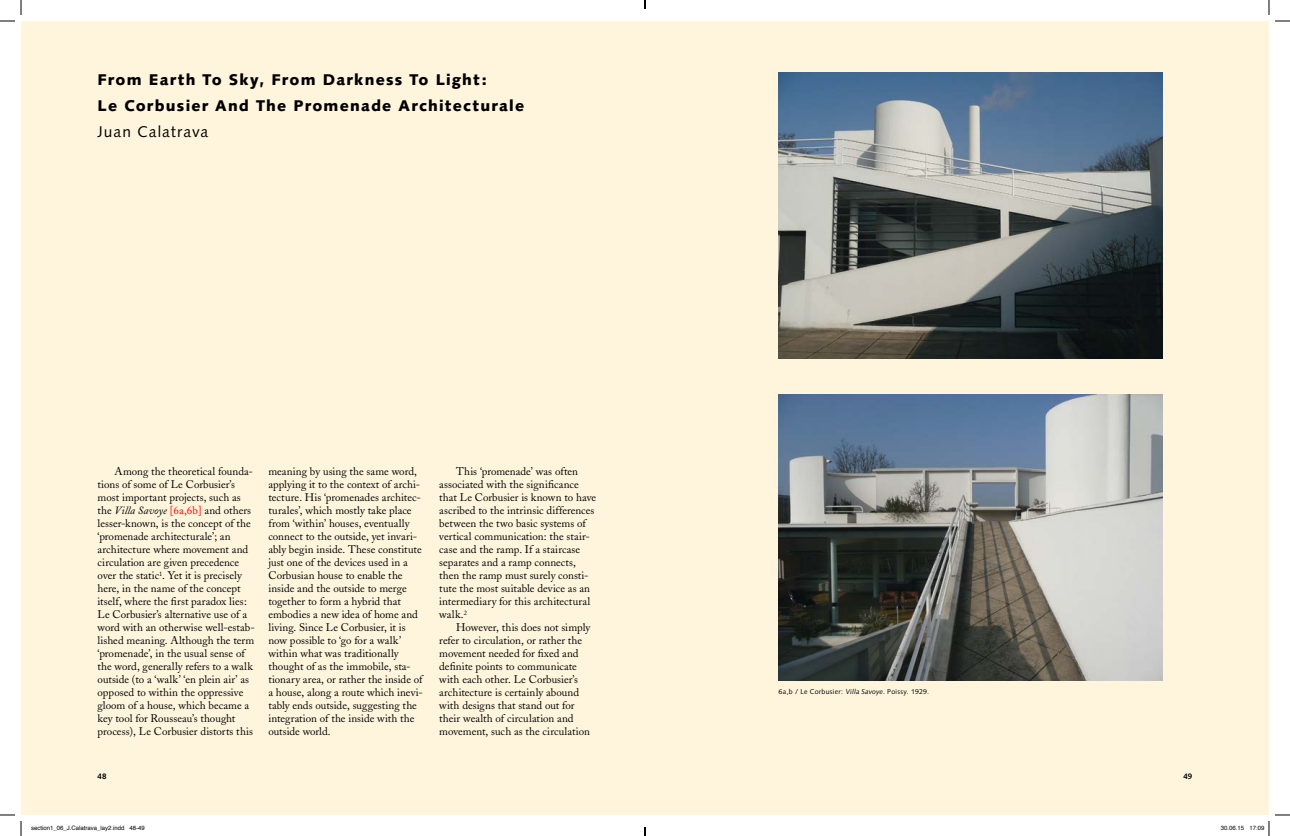
<style>
.page{position:relative;width:1290px;height:836px;background:#fff}
.page>*{position:absolute;margin:0;border:0;box-sizing:border-box;transform-origin:0 0}
.t1{font:900 15.5px/26px "Syntax";letter-spacing:.08em;color:#000}
.t2{font:15.5px "Syntax";letter-spacing:.07em;color:#000}
.t3{font:11px/13px "Adobe Caslon";color:#000}
.t4{font:700 8px "Syntax";color:#000}
.t5{font:7px "Syntax";letter-spacing:.04em;color:#000}
.t6{font:6px "Helvetica";color:#000}
.s1{font-style:italic}
.s2{color:#f00}
</style>
<div class="page">
<div style="left:645px;top:21px;width:623px;height:794px;background:#fff5dd"></div>
<div style="left:21px;top:21px;width:624px;height:794px;background:#fff5dd"></div>
<img style="left:778px;top:72px;width:384px;height:286px">
<img style="left:778px;top:394px;width:384px;height:286px">
<svg style="left:0;top:0;width:22px;height:22px"></svg>
<svg style="left:0;top:814px;width:22px;height:22px"></svg>
<svg style="left:1268px;top:0;width:21px;height:22px"></svg>
<svg style="left:1268px;top:814px;width:21px;height:22px"></svg>
<h1 class="t1" style="left:98px;top:67px;width:428px">From Earth To Sky, From Darkness To Light:<br>Le Corbusier And The Promenade Architecturale</h1>
<h1 class="t2" style="left:98px;top:122px;width:112px">Juan Calatrava</h1>
<p class="t3" style="left:98px;top:465px;width:159px;text-indent:17px">Among the theoretical founda&shy;tions of some of Le Corbusier’s most important projects, such as the <span class="s1">Villa Savoye</span> <span class="s2">[6a,6b]</span> and others lesser-known, is the concept of the ‘promenade architecturale’; an architecture where movement and circulation are given precedence over the static<sup>1</sup>. Yet it is precisely here, in the name of the concept itself, where the first paradox lies:<br>Le Corbusier’s alternative use of a word with an otherwise well-estab&shy;lished meaning. Although the term ‘promenade’, in the usual sense of the word, generally refers to a walk outside (to a ‘walk’ ‘en plein air’ as opposed to within the oppressive gloom of a house, which became a key tool for Rousseau’s thought process), Le Corbusier distorts this</p>
<p class="t3" style="left:268px;top:465px;width:156px">meaning by using the same word, applying it to the context of archi&shy;tecture. His ‘promenades architec&shy;turales’, which mostly take place from ‘within’ houses, eventually connect to the outside, yet invari&shy;ably begin inside. These constitute just one of the devices used in a<br>Corbusian house to enable the inside and the outside to merge together to form a hybrid that embodies a new idea of home and living. Since Le Corbusier, it is now possible to ‘go for a walk’ within what was traditionally thought of as the immobile, sta&shy;tionary area, or rather the inside of a house, along a route which inevi&shy;tably ends outside, suggesting the integration of the inside with the outside world.</p>
<p class="t3" style="left:439px;top:465px;width:158px;text-indent:17px">This ‘promenade’ was often associated with the significance that Le Corbusier is known to have ascribed to the intrinsic differences between the two basic systems of vertical communication: the stair&shy;case and the ramp. If a staircase separates and a ramp connects, then the ramp must surely consti&shy;tute the most suitable device as an intermediary for this architectural walk.<sup>2</sup></p>
<p class="t3" style="left:439px;top:621px;width:152px;text-indent:17px">However, this does not simply refer to circulation, or rather the movement needed for fixed and definite points to communicate with each other. Le Corbusier’s architecture is certainly abound with designs that stand out for their wealth of circulation and movement, such as the circulation</p>
<p class="t5" style="left:778px;top:687px;width:152px">6a,b / Le Corbusier: <span class="s1">Villa Savoye.</span> Poissy. 1929.</p>
<p class="t4" style="left:98px;top:771px;width:10px">48</p>
<p class="t4" style="left:1183px;top:771px;width:10px">49</p>
<p class="t6" style="left:31px;top:823px;width:115px">section1_06_J.Calatrava_lay2.indd 48-49</p>
<p class="t6" style="left:1220px;top:823px;width:45px">30.06.15 17:09</p>
</div>
